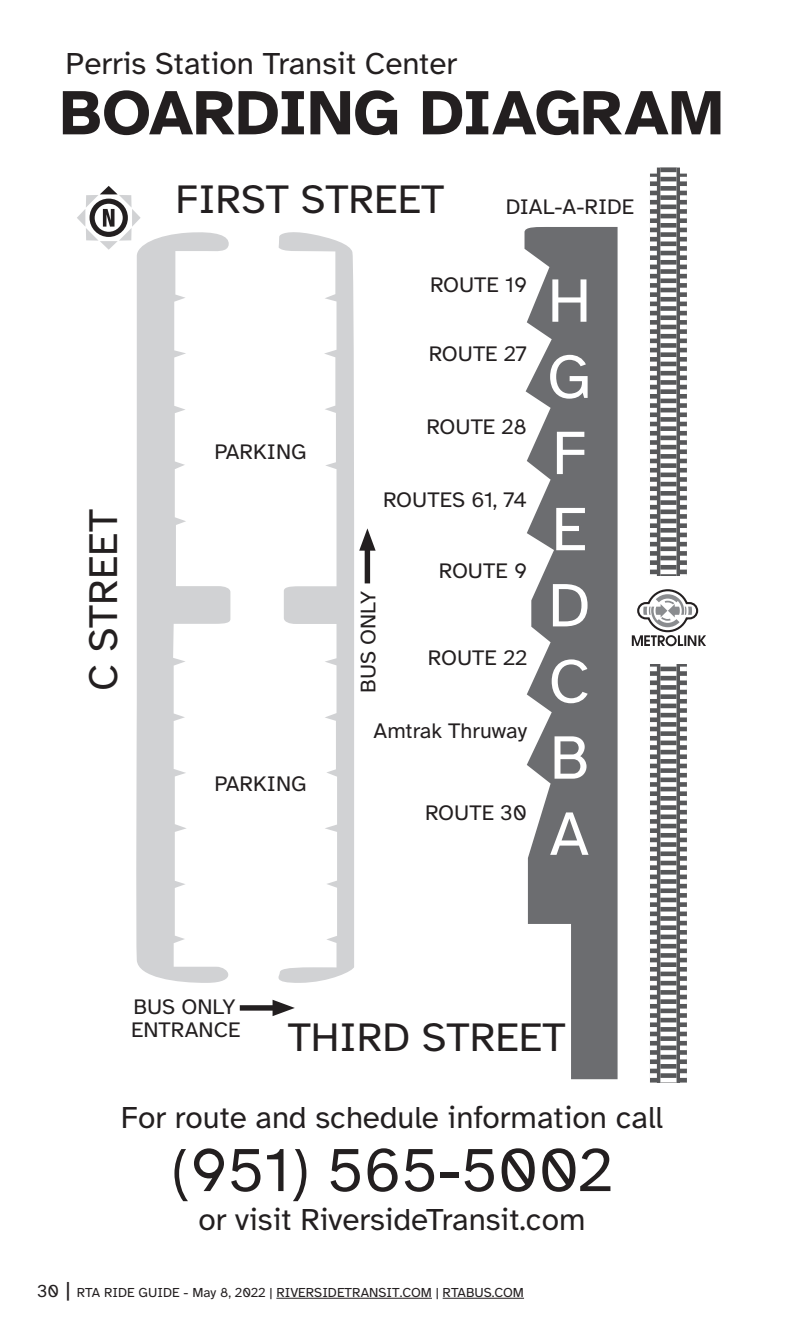
<style>
.page{position:relative;width:810px;height:1337px;background:#fff}
.page>*{position:absolute;margin:0;border:0;box-sizing:border-box;transform-origin:0 0}
.t1{font:700 64.58px "Atkinson Hyperlegible";color:#231f20}
.t2{font:63.45px/76px "Atkinson Hyperlegible";color:#fff;text-align:justify}
.t3{font:62.77px "Atkinson Hyperlegible";color:#231f20}
.t4{font:41.4px "Atkinson Hyperlegible";color:#231f20}
.t5{font:41.18px "Atkinson Hyperlegible";color:#231f20}
.t6{font:31.5px "Atkinson Hyperlegible";color:#231f20}
.t7{font:21.82px/23.4px "Atkinson Hyperlegible";color:#231f20}
.t8{font:13.5px "Atkinson Hyperlegible";color:#231f20}
.s1{font-size:18px}
.s2{font-size:22.5px}
</style>
<div class="page">
<hr style="left:276px;top:1297px;width:156px;height:1px;background:#231f20">
<hr style="left:443px;top:1297px;width:81px;height:1px;background:#231f20">
<svg style="left:525px;top:227px;width:93px;height:852px;fill:#6c6d70"></svg>
<svg style="left:136px;top:232px;width:95px;height:751px"></svg>
<svg style="left:278px;top:232px;width:76px;height:751px"></svg>
<svg style="left:632px;top:167px;width:74px;height:916px"></svg>
<svg style="left:359px;top:528px;width:17px;height:55px"></svg>
<svg style="left:240px;top:999px;width:55px;height:17px"></svg>
<svg style="left:77px;top:186px;width:64px;height:64px"></svg>
<p class="t6" style="left:66px;top:46px;width:393px">Perris Station Transit Center</p>
<p class="t1" style="left:60px;top:75px;width:665px">BOARDING DIAGRAM</p>
<p class="t5" style="left:176px;top:176px;width:270px">FIRST STREET</p>
<p class="t7" style="left:506px;top:195px;width:130px">DIAL-A-RIDE</p>
<p class="t4" style="left:81px;top:691px;width:183px;rotate:-90deg">C STREET</p>
<p class="t7" style="left:214px;top:440px;width:94px">PARKING</p>
<p class="t7" style="left:214px;top:772px;width:94px">PARKING</p>
<p class="t7" style="left:430px;top:273px;width:99px">ROUTE 19</p>
<p class="t7" style="left:429px;top:343px;width:100px">ROUTE 27</p>
<p class="t7" style="left:426px;top:415px;width:102px">ROUTE 28</p>
<p class="t7" style="left:383px;top:488px;width:145px">ROUTES 61, 74</p>
<p class="t7" style="left:357px;top:693px;width:104px;rotate:-90deg">BUS ONLY</p>
<p class="t7" style="left:439px;top:559px;width:90px">ROUTE 9</p>
<p class="t7" style="left:428px;top:646px;width:101px">ROUTE 22</p>
<p class="t7" style="left:374px;top:719px;width:155px">Amtrak Thruway</p>
<p class="t7" style="left:425px;top:801px;width:103px">ROUTE 30</p>
<p class="t2" style="left:548px;top:263px;width:45px">H</p>
<p class="t2" style="left:547px;top:340px;width:46px">G</p>
<p class="t2" style="left:552px;top:416px;width:36px">F</p>
<p class="t2" style="left:551px;top:492px;width:37px">E</p>
<p class="t2" style="left:548px;top:568px;width:44px">D</p>
<p class="t2" style="left:549px;top:644px;width:43px">C B A</p>
<p class="t7" style="left:131px;top:995px;width:111px">BUS ONLY<br>ENTRANCE</p>
<p class="t5" style="left:288px;top:1014px;width:279px">THIRD STREET</p>
<p class="t6" style="left:121px;top:1100px;width:544px">For route and schedule information call</p>
<p class="t3" style="left:171px;top:1135px;width:443px">(951) 565-5002</p>
<p class="t6" style="left:198px;top:1201px;width:389px">or visit RiversideTransit.com</p>
<p class="t8" style="left:37px;top:1284px;width:488px"><span class="s1">30</span> <span class="s2">|</span> RTA RIDE GUIDE - May 8, 2022 | RIVERSIDETRANSIT.COM | RTABUS.COM</p>
</div>
